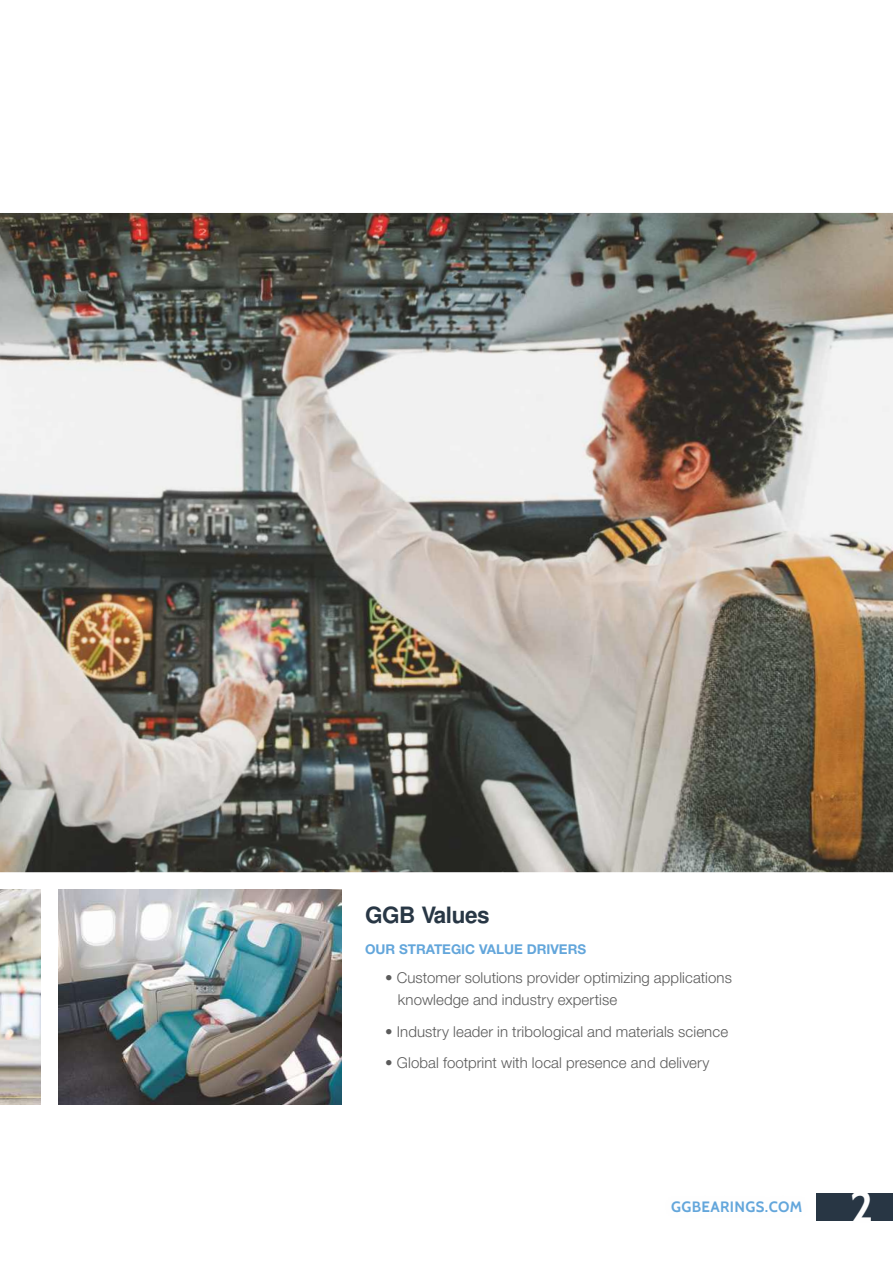
<style>
.page{position:relative;width:893px;height:1263px;background:#fff}
.page>*{position:absolute;margin:0;border:0;box-sizing:border-box;transform-origin:0 0}
.t1{font:700 45px "Cabin";color:#fefefe}
.t2{font:700 22.5px "Helvetica";letter-spacing:-.02em;color:#283745}
.t3{font:300 15px/22.5px "Helvetica Neue LT";letter-spacing:.01em;color:#5b5b5b}
.t4{font:700 15px "Cabin";letter-spacing:.025em;color:#63a6db}
.t5{font:700 13.5px "Helvetica Neue LT";color:#63a6db}
</style>
<div class="page">
<div style="left:816px;top:1193px;width:77px;height:27px;background:#283644"></div>
<img style="left:0;top:213px;width:893px;height:659px">
<img style="left:0;top:889px;width:40px;height:216px">
<img style="left:59px;top:889px;width:282px;height:216px">
<h2 class="t2" style="left:365px;top:906px;width:126px">GGB Values</h2>
<p class="t5" style="left:365px;top:944px;width:223px">OUR STRATEGIC VALUE DRIVERS</p>
<p class="t3" style="left:398px;top:968px;width:336px;text-indent:-13px">• Customer solutions provider optimizing applications knowledge and industry expertise</p>
<p class="t3" style="left:385px;top:1021px;width:344px">• Industry leader in tribological and materials science</p>
<p class="t3" style="left:385px;top:1052px;width:326px">• Global footprint with local presence and delivery</p>
<p class="t4" style="left:671px;top:1198px;width:133px">GGBEARINGS.COM</p>
<h1 class="t1" style="left:850px;top:1179px;width:25px">2</h1>
</div>
